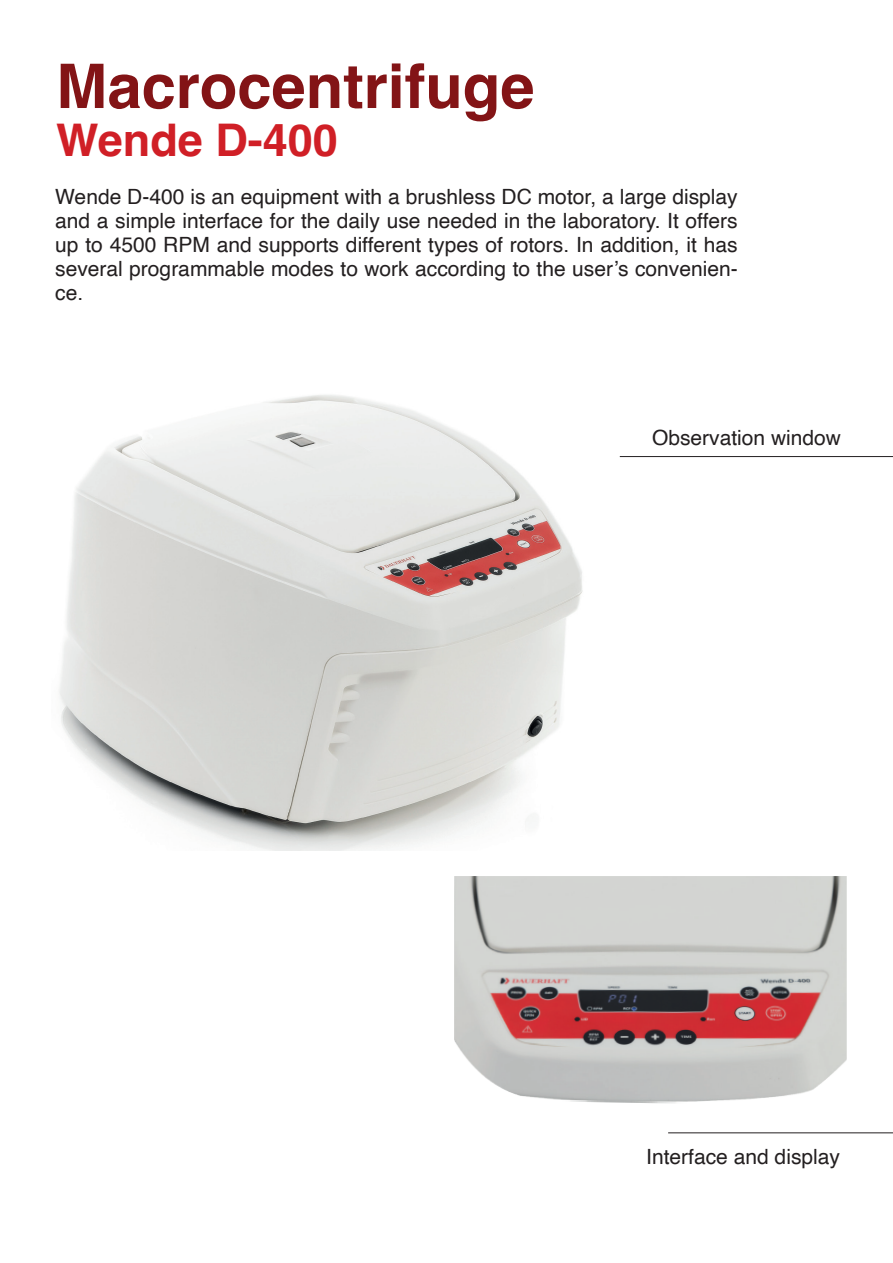
<style>
.page{position:relative;width:893px;height:1263px;background:#fff}
.page>*{position:absolute;margin:0;border:0;box-sizing:border-box;transform-origin:0 0}
.t1{font:700 61.5px "Helvetica";color:#831416}
.t2{font:700 45px "Helvetica";color:#d01f26}
.t3{font:21px/24px "Helvetica";color:#231f20;text-align:justify}
</style>
<div class="page">
<img style="left:59px;top:395px;width:524px;height:456px">
<hr style="left:668px;top:1132px;width:225px;height:1px;background:#231f20">
<hr style="left:620px;top:456px;width:273px;height:1px;background:#231f20">
<img style="left:454px;top:876px;width:393px;height:228px">
<h1 class="t1" style="left:56px;top:49px;width:480px">Macrocentrifuge</h1>
<h2 class="t2" style="left:56px;top:113px;width:283px">Wende D-400</h2>
<p class="t3" style="left:55px;top:185px;width:684px">Wende D-400 is an equipment with a brushless DC motor, a large display and a simple interface for the daily use needed in the laboratory. It offers up to 4500 RPM and supports different types of rotors. In addition, it has several programmable modes to work according to the user’s convenien&shy;ce.</p>
<p class="t3" style="left:652px;top:426px;width:191px">Observation window</p>
<p class="t3" style="left:646px;top:1145px;width:195px">Interface and display</p>
</div>
